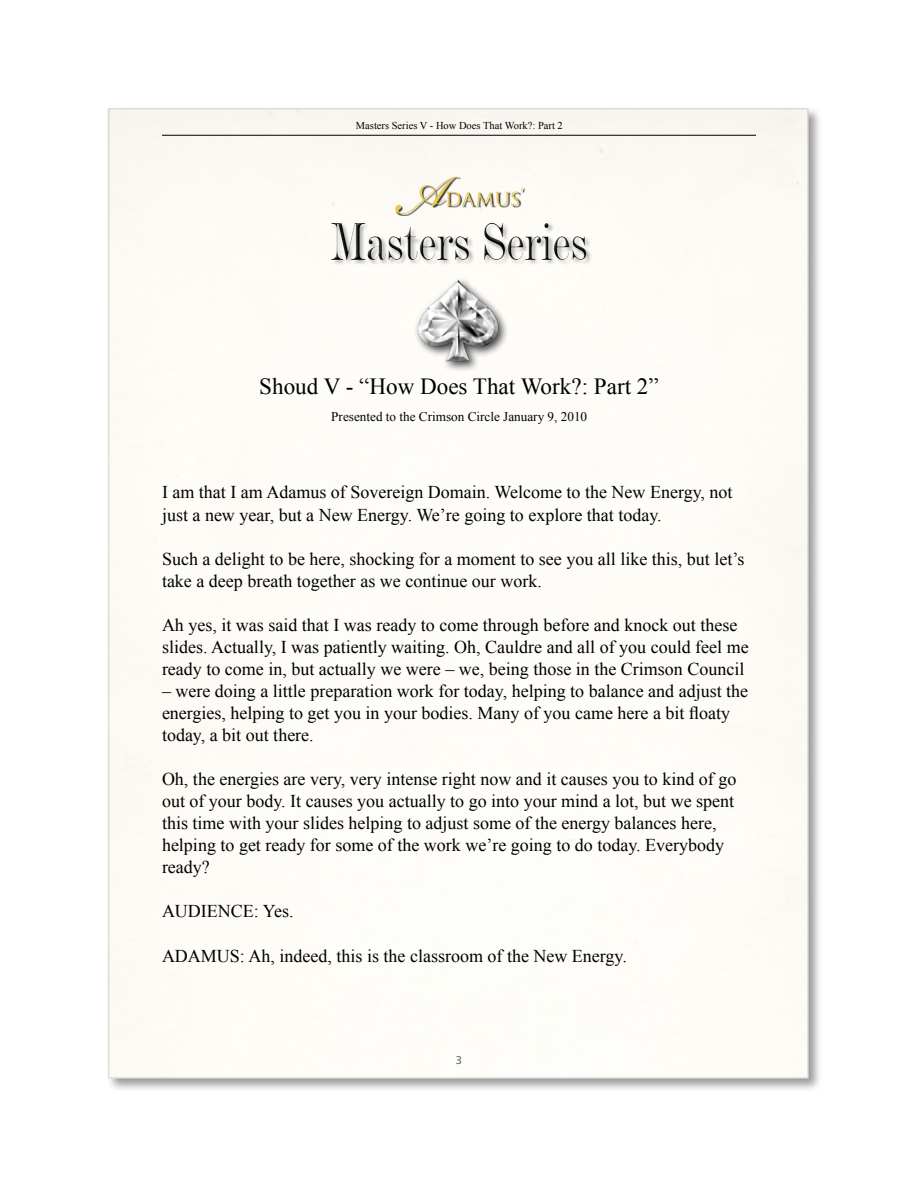
<style>
.page{position:relative;width:918px;height:1188px;background:#fff}
.page>*{position:absolute;margin:0;border:0;box-sizing:border-box;transform-origin:0 0}
.t1{font:53.7px "Devine Normal";color:#000;scale:.8 1}
.t2{font:23.1px "Times New Roman";color:#000}
.t3{font:18px/22px "Times New Roman";color:#000}
.t4{font:13.2px "Times New Roman";color:#000}
.t5{font:11.25px "Frutiger";color:#6d6e71}
.t6{font:10.5px "Times New Roman";color:#000}
</style>
<div class="page">
<div style="left:106px;top:106px;width:717px;height:987px;background:#000;opacity:.4"></div>
<img style="left:108px;top:108px;width:701px;height:970px">
<hr style="left:162px;top:135px;width:594px;height:1px;background:#000">
<div style="left:320px;top:211px;width:277px;height:52px;background:#fdfcf6"></div>
<div style="left:320px;top:216px;width:277px;height:55px;background:#000;opacity:.75"></div>
<div style="left:396px;top:177px;width:129px;height:39px;background:#000;opacity:.75"></div>
<svg style="left:395px;top:177px;width:128px;height:37px"></svg>
<div style="left:413px;top:275px;width:96px;height:96px;background:#000;opacity:.75"></div>
<div style="left:418px;top:279px;width:81px;height:84px;background:#fff;opacity:.75"></div>
<div style="left:418px;top:282px;width:81px;height:81px;background:#000;opacity:.75"></div>
<p class="t6" style="left:356px;top:118px;width:208px">Masters Series V - How Does That Work?: Part 2</p>
<h1 class="t1" style="left:330px;top:195px;width:323px">Masters Series</h1>
<p class="t2" style="left:259px;top:371px;width:401px">Shoud V - “How Does That Work?: Part 2”</p>
<p class="t4" style="left:331px;top:408px;width:257px">Presented to the Crimson Circle January 9, 2010</p>
<p class="t3" style="left:162px;top:481px;width:572px">I am that I am Adamus of Sovereign Domain. Welcome to the New Energy, not just a new year, but a New Energy. We’re going to explore that today.</p>
<p class="t3" style="left:162px;top:547px;width:584px">Such a delight to be here, shocking for a moment to see you all like this, but let’s take a deep breath together as we continue our work.</p>
<p class="t3" style="left:162px;top:613px;width:588px">Ah yes, it was said that I was ready to come through before and knock out these slides. Actually, I was patiently waiting. Oh, Cauldre and all of you could feel me ready to come in, but actually we were – we, being those in the Crimson Council</p>
<p class="t3" style="left:162px;top:680px;width:588px">– were doing a little preparation work for today, helping to balance and adjust the energies, helping to get you in your bodies. Many of you came here a bit floaty today, a bit out there.</p>
<p class="t3" style="left:162px;top:768px;width:576px">Oh, the energies are very, very intense right now and it causes you to kind of go out of your body. It causes you actually to go into your mind a lot, but we spent this time with your slides helping to adjust some of the energy balances here, helping to get ready for some of the work we’re going to do today. Everybody ready?</p>
<p class="t3" style="left:162px;top:900px;width:133px">AUDIENCE: Yes.</p>
<p class="t3" style="left:162px;top:944px;width:466px">ADAMUS: Ah, indeed, this is the classroom of the New Energy.</p>
<p class="t5" style="left:456px;top:1054px;width:8px">3</p>
</div>
